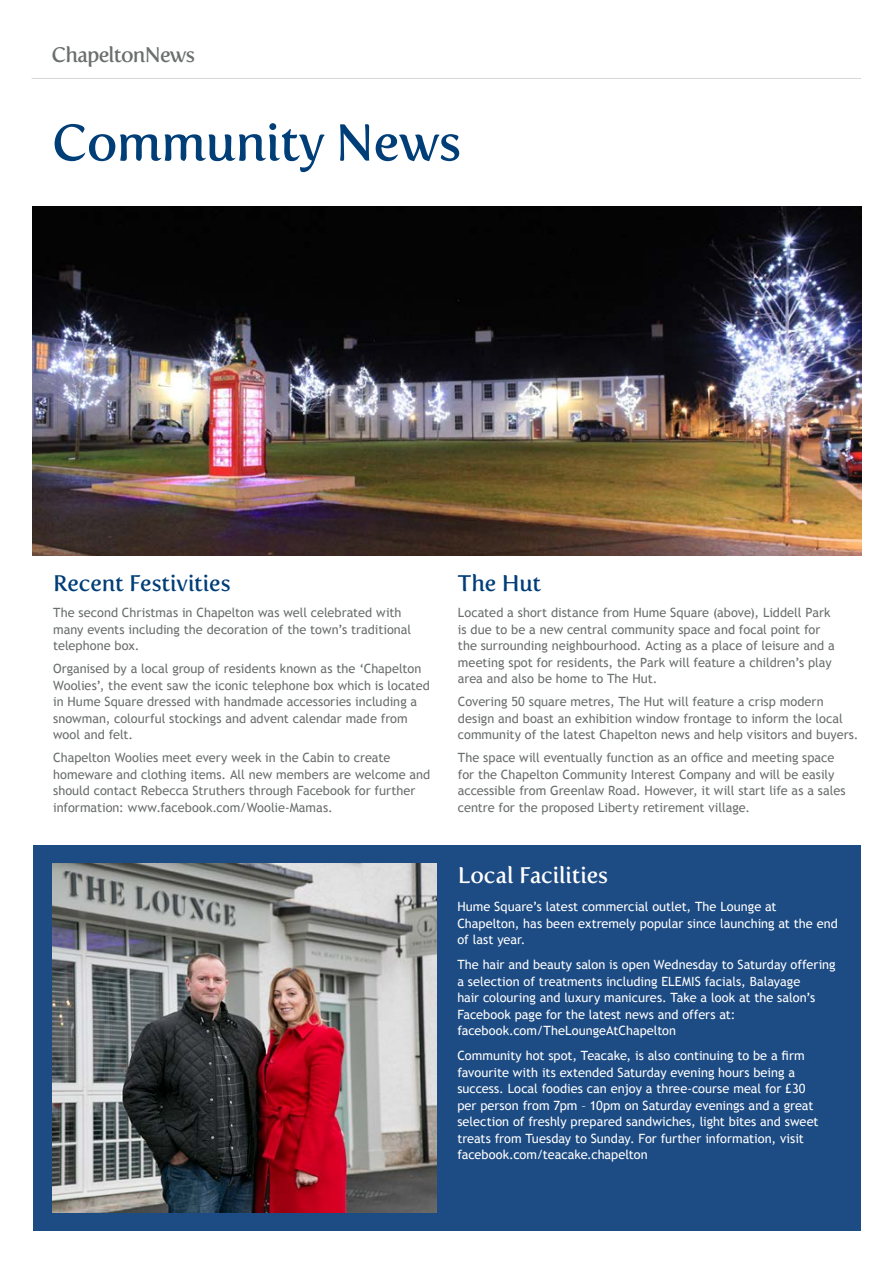
<style>
.page{position:relative;width:893px;height:1263px;background:#fff}
.page>*{position:absolute;margin:0;border:0;box-sizing:border-box;transform-origin:0 0}
.t1{font:51px "Fertigo Pro";letter-spacing:-.015em;color:#003e78}
.t2{font:22.5px "Fertigo Pro";letter-spacing:-.01em;color:#003e78}
.t3{font:22.5px "Fertigo Pro";letter-spacing:-.005em;color:#fff}
.t4{font:21px "Fertigo Pro";letter-spacing:-.04em;color:#6b6e6e}
.t5{font:12.75px/16.5px "Trebuchet MS";color:#6b6e6e}
.t6{font:12.75px/16.5px "Trebuchet MS";color:#fff}
</style>
<div class="page">
<div style="left:33px;top:845px;width:827px;height:385px;background:#1d4b83"></div>
<hr style="left:32px;top:78px;width:829px;height:1px;background:#d6d7d8">
<img style="left:32px;top:207px;width:829px;height:349px">
<img style="left:52px;top:864px;width:384px;height:348px">
<h3 class="t4" style="left:51px;top:43px;width:145px">ChapeltonNews</h3>
<h1 class="t1" style="left:52px;top:113px;width:411px">Community News</h1>
<h2 class="t2" style="left:53px;top:570px;width:179px">Recent Festivities</h2>
<h2 class="t2" style="left:458px;top:570px;width:85px">The Hut</h2>
<p class="t5" style="left:53px;top:605px;width:360px">The second Christmas in Chapelton was well celebrated with many events including the decoration of the town’s traditional telephone box.</p>
<p class="t5" style="left:53px;top:660px;width:378px">Organised by a local group of residents known as the ‘Chapelton Woolies’, the event saw the iconic telephone box which is located in Hume Square dressed with handmade accessories including a snowman, colourful stockings and advent calendar made from wool and felt.</p>
<p class="t5" style="left:53px;top:749px;width:379px">Chapelton Woolies meet every week in the Cabin to create homeware and clothing items. All new members are welcome and should contact Rebecca Struthers through Facebook for further information: www.facebook.com/Woolie-Mamas.</p>
<p class="t5" style="left:458px;top:605px;width:378px">Located a short distance from Hume Square (above), Liddell Park is due to be a new central community space and focal point for the surrounding neighbourhood. Acting as a place of leisure and a meeting spot for residents, the Park will feature a children’s play area and also be home to The Hut.</p>
<p class="t5" style="left:458px;top:693px;width:402px">Covering 50 square metres, The Hut will feature a crisp modern design and boast an exhibition window frontage to inform the local community of the latest Chapelton news and help visitors and buyers.</p>
<p class="t5" style="left:458px;top:749px;width:389px">The space will eventually function as an office and meeting space for the Chapelton Community Interest Company and will be easily accessible from Greenlaw Road. However, it will start life as a sales centre for the proposed Liberty retirement village.</p>
<h2 class="t3" style="left:458px;top:862px;width:152px">Local Facilities</h2>
<p class="t6" style="left:457px;top:898px;width:382px">Hume Square’s latest commercial outlet, The Lounge at<br>Chapelton, has been extremely popular since launching at the end of last year.</p>
<p class="t6" style="left:457px;top:956px;width:380px">The hair and beauty salon is open Wednesday to Saturday offering a selection of treatments including ELEMIS facials, Balayage<br>hair colouring and luxury manicures. Take a look at the salon’s Facebook page for the latest news and offers at: facebook.com/TheLoungeAtChapelton</p>
<p class="t6" style="left:457px;top:1047px;width:363px">Community hot spot, Teacake, is also continuing to be a firm favourite with its extended Saturday evening hours being a success. Local foodies can enjoy a three-course meal for £30 per person from 7pm – 10pm on Saturday evenings and a great selection of freshly prepared sandwiches, light bites and sweet treats from Tuesday to Sunday. For further information, visit facebook.com/teacake.chapelton</p>
</div>
